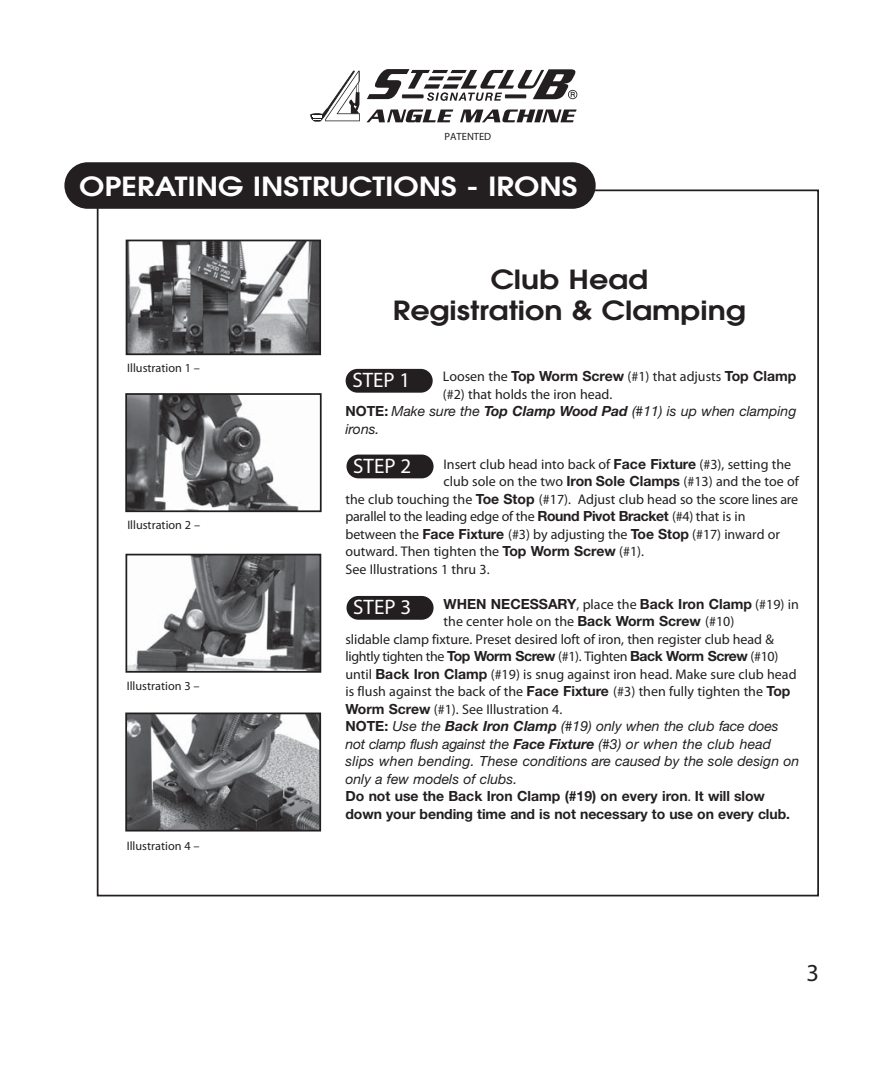
<style>
.page{position:relative;width:882px;height:1071px;background:#fff}
.page>*{position:absolute;margin:0;border:0;box-sizing:border-box;transform-origin:0 0}
.t1{font:600 26.25px/31.5px "Avant Garde";color:#231f20;text-align:center;scale:1.15 1}
.t2{font:600 26.25px "Avant Garde";color:#fff;scale:1.15 1}
.t3{font:24.5px "Myriad Pro";color:#231f20}
.t4{font:21px "Myriad Pro";color:#fff}
.t5{font:14px/17.5px "Myriad Pro";color:#231f20}
.t6{font:italic 14px/17.5px "Helvetica Neue";color:#231f20}
.t7{font:14px "Myriad Pro";letter-spacing:-.02em;color:#231f20}
.t8{font:700 14px "Helvetica Neue";color:#231f20}
.t9{font:12.25px "Myriad Pro";color:#231f20}
.t10{font:10.5px "Myriad Pro";color:#231f20}
.s1{font-family:"Helvetica Neue";font-weight:700}
.s2{font-weight:700;font-style:normal}
.s3{font-weight:700}
.s4{font-family:"Myriad Pro";font-weight:400}
.s5{font-family:"Myriad Pro";font-style:normal}
</style>
<div class="page">
<svg style="left:310px;top:71px;width:50px;height:51px"></svg>
<svg style="left:367px;top:110px;width:86px;height:12px"></svg>
<svg style="left:460px;top:110px;width:117px;height:12px"></svg>
<svg style="left:367px;top:69px;width:210px;height:32px"></svg>
<div style="left:64px;top:162px;width:532px;height:47px;background:#231f20;border-radius:23px"></div>
<div style="left:346px;top:455px;width:88px;height:23px;background:#231f20;border-radius:12px"></div>
<div style="left:346px;top:369px;width:87px;height:24px;background:#231f20;border-radius:12px"></div>
<div style="left:346px;top:596px;width:88px;height:24px;background:#231f20;border-radius:12px"></div>
<img style="left:129px;top:243px;width:189px;height:109px">
<div style="left:126px;top:240px;width:195px;height:115px;border:2px solid #231f20"></div>
<img style="left:128px;top:396px;width:173px;height:113px">
<div style="left:125px;top:393px;width:197px;height:119px;border:2px solid #231f20"></div>
<img style="left:128px;top:557px;width:190px;height:113px">
<div style="left:125px;top:554px;width:196px;height:119px;border:2px solid #231f20"></div>
<img style="left:128px;top:716px;width:190px;height:113px">
<div style="left:125px;top:713px;width:196px;height:119px;border:2px solid #231f20"></div>
<p class="t10" style="left:445px;top:132px;width:48px">PATENTED</p>
<h1 class="t2" style="left:79px;top:176px;width:435px">OPERATING INSTRUCTIONS - IRONS</h1>
<p class="t9" style="left:127px;top:363px;width:74px">Illustration 1 –</p>
<p class="t9" style="left:127px;top:520px;width:74px">Illustration 2 –</p>
<p class="t9" style="left:127px;top:681px;width:74px">Illustration 3 –</p>
<p class="t9" style="left:127px;top:841px;width:74px">Illustration 4 –</p>
<h1 class="t1" style="left:393px;top:266px;width:308px">Club Head<br>Registration &amp; Clamping</h1>
<p class="t5" style="left:443px;top:369px;width:355px">Loosen the <span class="s1">Top Worm Screw</span> (#1) that adjusts <span class="s1">Top Clamp </span>(#2) that holds the iron head.</p>
<p class="t6" style="left:345px;top:404px;width:452px"><span class="s2">NOTE:</span> Make sure the <span class="s3">Top Clamp Wood Pad</span> (#11) is up when clamping irons.</p>
<p class="t5" style="left:444px;top:457px;width:349px">Insert club head into back of <span class="s1">Face Fixture</span> (#3), setting the</p>
<p class="t5" style="left:444px;top:474px;width:357px">club sole on the two <span class="s1">Iron Sole Clamps</span> (#13) and the toe of</p>
<p class="t5" style="left:345px;top:492px;width:454px">the club touching the <span class="s1">Toe Stop</span> (#17). Adjust club head so the score lines are</p>
<p class="t7" style="left:345px;top:511px;width:402px">parallel to the leading edge of the <span class="s1">Round Pivot Bracket</span> (#4) that is in</p>
<p class="t5" style="left:345px;top:527px;width:436px">between the <span class="s1">Face Fixture</span> (#3) by adjusting the <span class="s1">Toe Stop</span> (#17) inward or</p>
<p class="t5" style="left:345px;top:544px;width:300px">outward. Then tighten the <span class="s1">Top Worm Screw</span> (#1).</p>
<p class="t5" style="left:345px;top:562px;width:146px">See Illustrations 1 thru 3.</p>
<p class="t8" style="left:444px;top:599px;width:357px">WHEN NECESSARY<span class="s4">, place the</span> Back Iron Clamp <span class="s4">(#19) in</span></p>
<p class="t5" style="left:345px;top:614px;width:453px;text-indent:98px">the center hole on the <span class="s1">Back Worm Screw</span> (#10)<br>slidable clamp fixture. Preset desired loft of iron, then register club head &amp; lightly tighten the <span class="s1">Top Worm Screw</span> (#1). Tighten <span class="s1">Back Worm Screw</span> (#10) until <span class="s1">Back Iron Clamp</span> (#19) is snug against iron head. Make sure club head is flush against the back of the <span class="s1">Face Fixture</span> (#3) then fully tighten the <span class="s1">Top Worm Screw</span> (#1). See Illustration 4.</p>
<p class="t6" style="left:345px;top:719px;width:455px"><span class="s2">NOTE:</span> Use the <span class="s3">Back Iron Clamp</span> (#19) only when the club face does not clamp flush against the <span class="s3">Face Fixture</span> (#3) or when the club head slips when bending. These conditions are caused by the sole design on only a few models of clubs.<br><span class="s2">Do not use the Back Iron Clamp (#19) on every iron</span><span class="s5">.</span> <span class="s2">It will slow down your bending time and is not necessary to use on every club.</span></p>
<h3 class="t4" style="left:352px;top:372px;width:59px">STEP 1</h3>
<h3 class="t4" style="left:353px;top:458px;width:59px">STEP 2</h3>
<h3 class="t4" style="left:353px;top:599px;width:59px">STEP 3</h3>
<h2 class="t3" style="left:806px;top:963px;width:14px">3</h2>
</div>
